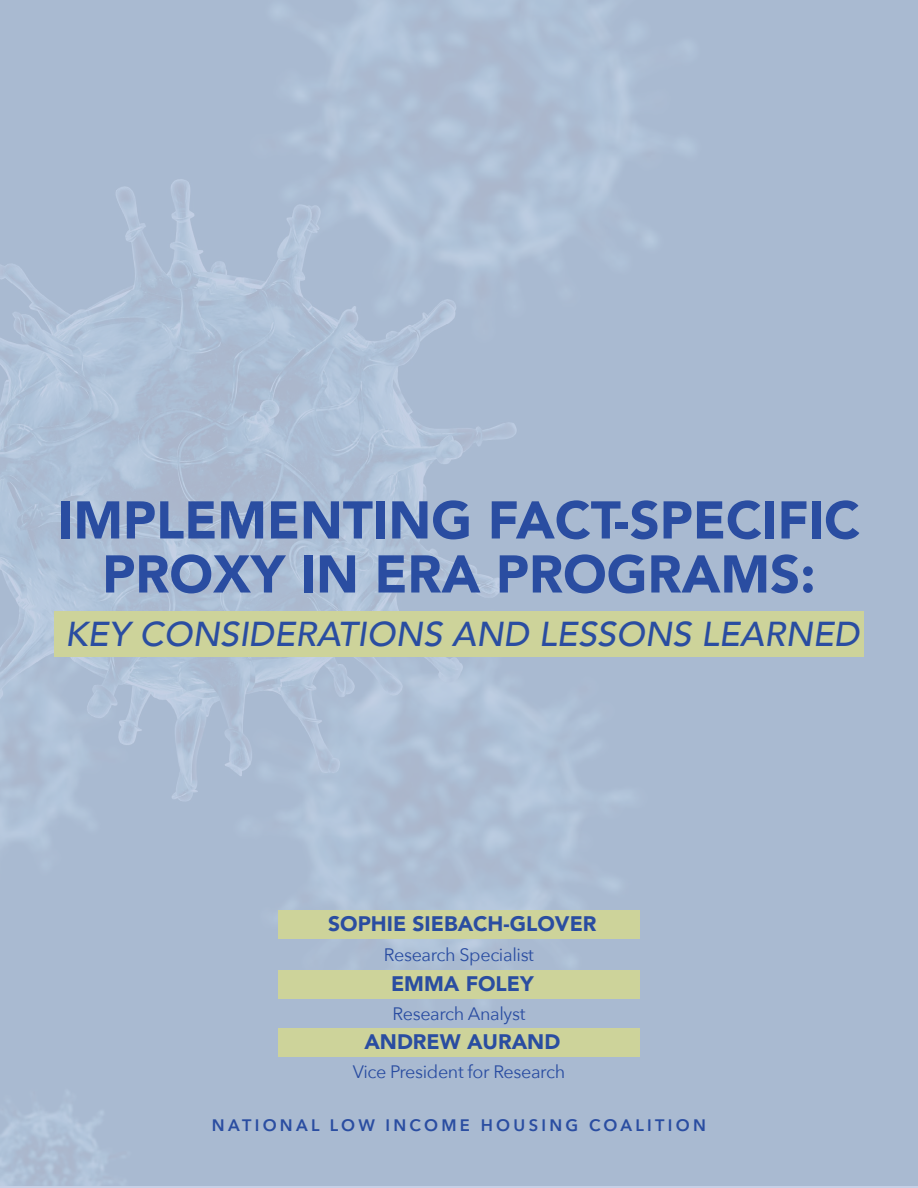
<style>
.page{position:relative;width:918px;height:1188px;background:#a9bad1}
.page>*{position:absolute;margin:0;border:0;box-sizing:border-box;transform-origin:0 0}
.t1{font:900 52.5px/54px "Avenir";color:#2a4da1;text-align:center}
.t2{font:italic 500 34.5px "Avenir";color:#2a4da1}
.t3{font:900 21px "Avenir";color:#2a4da1}
.t4{font:18px "Avenir Next";letter-spacing:-.02em;color:#2a4da1}
.t5{font:600 16.5px "Avenir Next LT Pro";letter-spacing:.2em;color:#2a4da1}
</style>
<div class="page">
<div style="left:54px;top:612px;width:810px;height:45px;background:#cdd39a"></div>
<div style="left:278px;top:910px;width:362px;height:29px;background:#cdd39a"></div>
<div style="left:278px;top:970px;width:362px;height:29px;background:#cdd39a"></div>
<div style="left:278px;top:1028px;width:362px;height:29px;background:#cdd39a"></div>
<h1 class="t1" style="left:58px;top:492px;width:804px">IMPLEMENTING FACT-SPECIFIC<br>PROXY IN ERA PROGRAMS:</h1>
<h2 class="t2" style="left:65px;top:614px;width:796px">KEY CONSIDERATIONS AND LESSONS LEARNED</h2>
<p class="t3" style="left:328px;top:906px;width:270px">SOPHIE SIEBACH-GLOVER</p>
<p class="t4" style="left:384px;top:939px;width:152px">Research Specialist</p>
<p class="t3" style="left:391px;top:966px;width:144px">EMMA FOLEY</p>
<p class="t4" style="left:393px;top:999px;width:134px">Research Analyst</p>
<p class="t3" style="left:364px;top:1024px;width:198px">ANDREW AURAND</p>
<p class="t4" style="left:353px;top:1057px;width:214px">Vice President for Research</p>
<p class="t5" style="left:212px;top:1115px;width:496px">NATIONAL LOW INCOME HOUSING COALITION</p>
</div>
